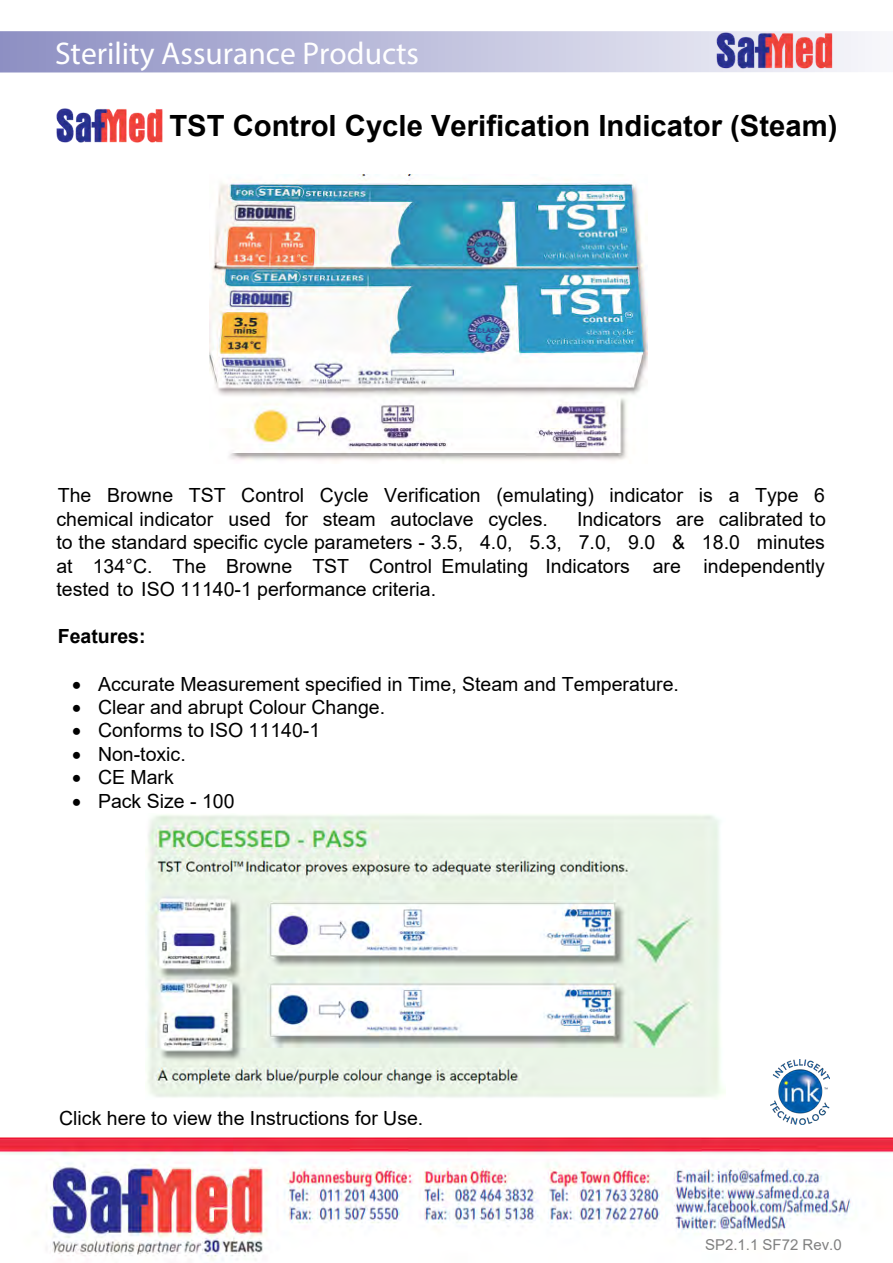
<style>
.page{position:relative;width:893px;height:1263px;background:#fff}
.page>*{position:absolute;margin:0;border:0;box-sizing:border-box;transform-origin:0 0}
.t1{font:31.5px "Myriad Hebrew";color:#fff}
.t2{font:700 29.25px "Arial";color:#000}
.t3{font:19.5px/23.4px "Arial";color:#000;text-align:justify}
.t4{font:19.5px/23.4px "Arial";color:#000}
.t5{font:700 19.5px "Arial";color:#000}
.t6{font:15px "Arial";color:#808080}
.s1{font-style:inherit}
</style>
<div class="page">
<img style="left:0;top:1137px;width:893px;height:124px">
<svg style="left:0;top:31px;width:865px;height:42px;background:#bbbddb"></svg>
<img style="left:715px;top:31px;width:119px;height:40px">
<img style="left:56px;top:108px;width:107px;height:35px">
<img style="left:209px;top:174px;width:438px;height:287px">
<img style="left:147px;top:815px;width:578px;height:283px">
<img style="left:771px;top:1059px;width:59px;height:65px">
<h1 class="t1" style="left:55px;top:36px;width:366px">Sterility Assurance Products</h1>
<h2 class="t2" style="left:169px;top:105px;width:669px">TST Control Cycle Verification Indicator (Steam)</h2>
<p class="t4" style="left:56px;top:484px;width:770px">The Browne TST Control Cycle Verification (emulating) indicator is a Type 6 chemical indicator used for steam autoclave cycles.</p>
<p class="t3" style="left:56px;top:507px;width:771px;text-indent:521px">Indicators are calibrated to to the standard specific cycle parameters - 3.5, 4.0, 5.3, 7.0, 9.0 &amp; 18.0 minutes at 134°C. <span class="s1">The Browne TST Control Emulating Indicators are independently tested to ISO 11140-1 performance criteria.</span></p>
<p class="t5" style="left:58px;top:622px;width:89px">Features:</p>
<p class="t4" style="left:72px;top:672px;width:608px">• <span class="s1">Accurate Measurement</span> specified in Time, Steam and Temperature.</p>
<p class="t4" style="left:72px;top:695px;width:315px">• Clear and abrupt Colour Change.</p>
<p class="t3" style="left:72px;top:719px;width:250px">• Conforms to ISO 11140-1</p>
<p class="t4" style="left:72px;top:742px;width:115px">• Non-toxic.</p>
<p class="t4" style="left:72px;top:765px;width:103px">• CE Mark</p>
<p class="t4" style="left:72px;top:789px;width:164px">• Pack Size - 100</p>
<p class="t3" style="left:59px;top:1106px;width:366px">Click here to view the Instructions for Use.</p>
<p class="t6" style="left:705px;top:1234px;width:138px">SP2.1.1 SF72 Rev.0</p>
</div>
